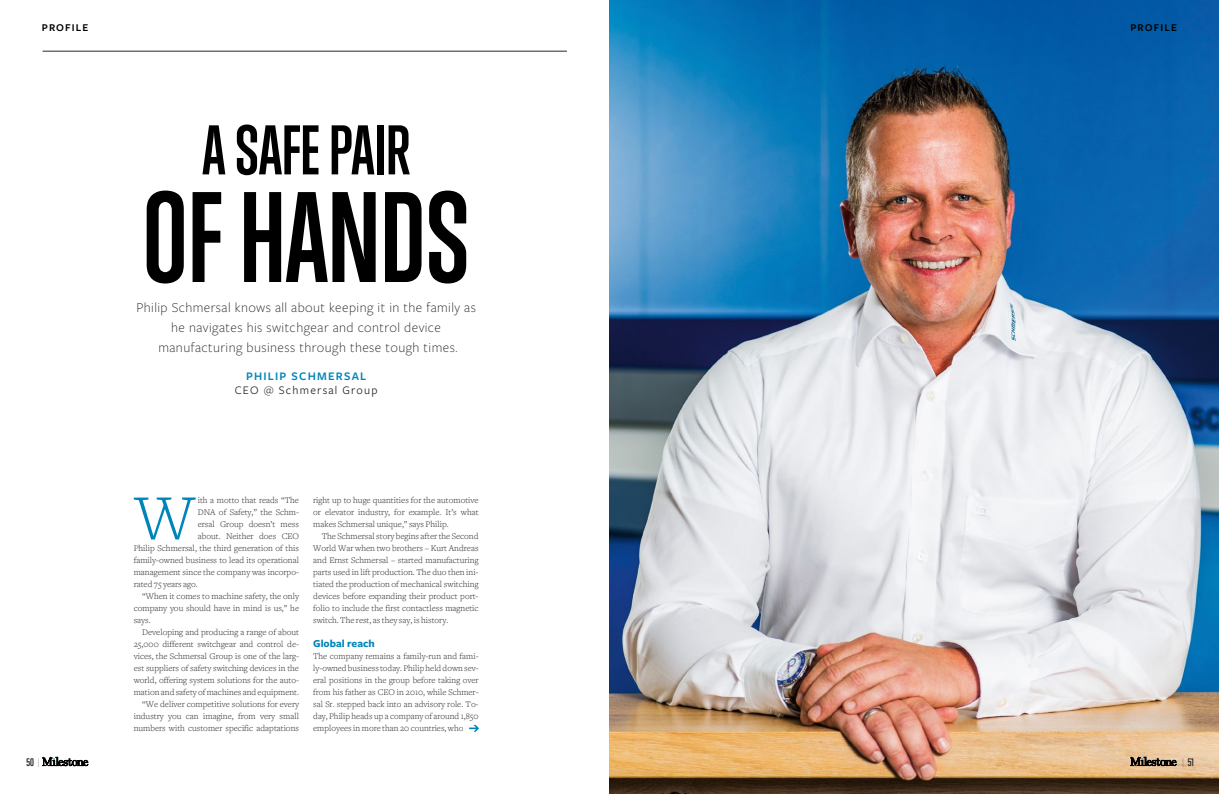
<style>
.page{position:relative;width:1219px;height:794px;background:#fff}
.page>*{position:absolute;margin:0;border:0;box-sizing:border-box;transform-origin:0 0}
.t1{font:700 117.3px "Trump Gothic West";color:#000}
.t2{font:300 66.6px "Freight Text";color:#0085ba}
.t3{font:700 64px "Trump Gothic West";color:#000}
.t4{font:300 14.1px/20px "Freight Sans Pro";letter-spacing:.03em;color:#282827;text-align:center}
.t5{font:12px "Freight Sans Pro";letter-spacing:.1em;color:#282827}
.t6{font:600 12px "Freight Sans Pro";letter-spacing:.1em;color:#0085ba}
.t7{font:700 11px "Freight Sans Pro";color:#0085ba}
.t8{font:600 10.8px "Freight Sans Pro";letter-spacing:.1em;color:#000}
.t9{font:700 10px "Trump Gothic West";color:#282827}
.t10{font:300 9px/12px "Freight Text";color:#282827;text-align:justify}
.s1{font-family:"Freight Disp Pro";font-weight:500;font-style:italic}
.s2{font-family:"Freight Disp Pro";font-weight:300}
</style>
<div class="page">
<img style="left:609px;top:0;width:610px;height:794px">
<svg style="left:43px;top:757px;width:45px;height:9px"></svg>
<svg style="left:1131px;top:757px;width:45px;height:8px"></svg>
<hr style="left:43px;top:51px;width:524px;height:1px;background:#282827">
<svg style="left:469px;top:725px;width:10px;height:7px"></svg>
<p class="t8" style="left:42px;top:20px;width:48px">PROFILE</p>
<p class="t8" style="left:1130px;top:20px;width:48px">PROFILE</p>
<h3 class="t3" style="left:202px;top:111px;width:209px">A SAFE PAIR</h3>
<h1 class="t1" style="left:143px;top:166px;width:329px">OF HANDS</h1>
<h3 class="t4" style="left:136px;top:297px;width:341px">Philip Schmersal knows all about keeping it in the family as he navigates his switchgear and control device manufacturing business through these tough times.</h3>
<h3 class="t6" style="left:246px;top:368px;width:122px">PHILIP SCHMERSAL</h3>
<h3 class="t5" style="left:235px;top:382px;width:144px">CEO @ Schmersal Group</h3>
<h2 class="t2" style="left:135px;top:479px;width:62px">W</h2>
<p class="t10" style="left:198px;top:494px;width:103px">ith a motto that reads “The</p>
<p class="t10" style="left:198px;top:506px;width:103px">DNA of Safety,” the Schm-</p>
<p class="t10" style="left:198px;top:518px;width:103px">ersal Group doesn’t mess</p>
<p class="t10" style="left:198px;top:530px;width:103px">about. Neither does CEO</p>
<p class="t10" style="left:134px;top:542px;width:167px">Philip Schmersal, the third generation of this</p>
<p class="t10" style="left:134px;top:554px;width:167px">family-owned business to lead its operational</p>
<p class="t10" style="left:134px;top:566px;width:167px">management since the company was incorpo-</p>
<p class="t10" style="left:134px;top:578px;width:66px">rated 75 years ago.</p>
<p class="t10" style="left:142px;top:590px;width:158px">“When it comes to machine safety, the only</p>
<p class="t10" style="left:134px;top:602px;width:167px">company you should have in mind is us,” he</p>
<p class="t10" style="left:134px;top:614px;width:19px">says.</p>
<p class="t10" style="left:142px;top:626px;width:158px">Developing and producing a range of about</p>
<p class="t10" style="left:134px;top:638px;width:167px">25,000 different switchgear and control de-</p>
<p class="t10" style="left:134px;top:650px;width:167px">vices, the Schmersal Group is one of the larg-</p>
<p class="t10" style="left:134px;top:662px;width:167px">est suppliers of safety switching devices in the</p>
<p class="t10" style="left:134px;top:674px;width:167px">world, offering system solutions for the auto-</p>
<p class="t10" style="left:134px;top:686px;width:167px">mation and safety of machines and equipment.</p>
<p class="t10" style="left:142px;top:698px;width:158px">“We deliver competitive solutions for every</p>
<p class="t10" style="left:134px;top:710px;width:167px">industry you can imagine, from very small</p>
<p class="t10" style="left:134px;top:722px;width:167px">numbers with customer specific adaptations</p>
<p class="t10" style="left:313px;top:494px;width:167px">right up to huge quantities for the automotive or elevator industry, for example. It’s what makes Schmersal unique,” says Philip.</p>
<p class="t10" style="left:313px;top:530px;width:167px;text-indent:9px">The Schmersal story begins after the Second World War when two brothers – Kurt Andreas and Ernst Schmersal – started manufacturing parts used in lift production. The duo then ini&shy;tiated the production of mechanical switching devices before expanding their product port&shy;folio to include the first contactless magnetic switch. The rest, as they say, is history.</p>
<p class="t7" style="left:313px;top:636px;width:63px">Global reach</p>
<p class="t10" style="left:313px;top:650px;width:167px">The company remains a family-run and fami&shy;ly-owned business today. Philip held down sev&shy;eral positions in the group before taking over from his father as CEO in 2010, while Schmer&shy;sal Sr. stepped back into an advisory role. To&shy;day, Philip heads up a company of around 1,850 employees in more than 20 countries, who</p>
<p class="t9" style="left:27px;top:755px;width:14px">50 <span class="s1">|</span></p>
<p class="t9" style="left:1182px;top:755px;width:13px"><span class="s2">|</span> 51</p>
</div>
